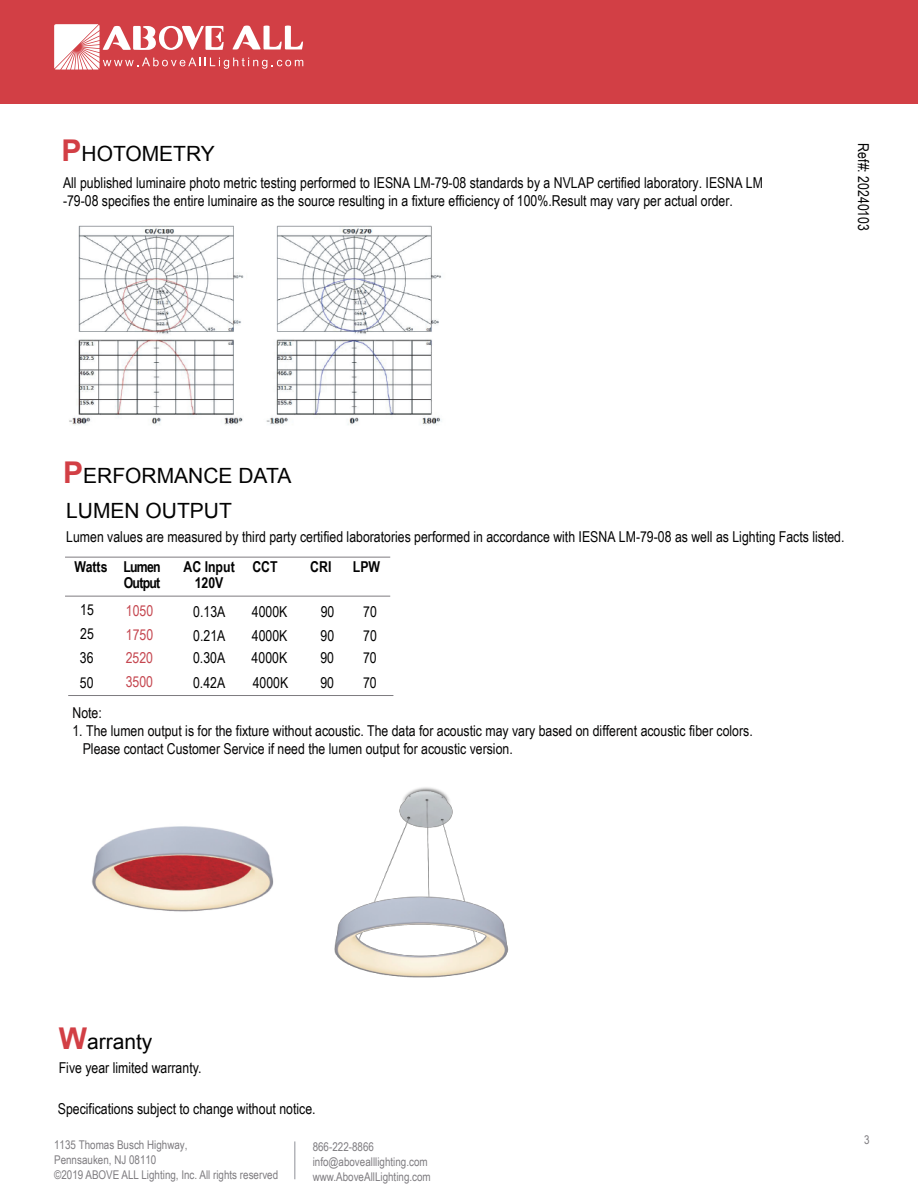
<style>
.page{position:relative;width:918px;height:1188px;background:#fff}
.page>*{position:absolute;margin:0;border:0;box-sizing:border-box;transform-origin:0 0}
.t1{font:21px/35.1px "Arial";color:#030303}
.t2{font:15px/24.2px "Arial Narrow";color:#030303}
.t3{font:15px/18px "Arial Narrow";color:#050404}
.t4{font:700 15px/16.5px "Arial Narrow";color:#030303;text-align:center}
.t5{font:700 15px/16.5px "Arial Narrow";letter-spacing:-.05em;color:#030303;text-align:right}
.t6{font:15px/24.3px "Arial Narrow";color:#c54750}
.t7{font:12px/15px "Arial Narrow";color:#7e7c80}
.s1{font-weight:700;font-size:30px;color:#d23f45}
</style>
<div class="page">
<div style="left:0;top:0;width:918px;height:103px;background:#d23f45"></div>
<svg style="left:54px;top:24px;width:249px;height:46px"></svg>
<hr style="left:294px;top:1141px;width:1px;height:38px;background:#8e9097">
<hr style="left:65px;top:596px;width:325px;height:1px;background:#7e7c80">
<hr style="left:65px;top:557px;width:325px;height:1px;background:#7e7c80">
<hr style="left:68px;top:695px;width:325px;height:1px;background:#7e7c80">
<img style="left:69px;top:225px;width:373px;height:200px">
<img style="left:334px;top:787px;width:175px;height:191px">
<img style="left:92px;top:826px;width:182px;height:86px">
<h1 class="t1" style="left:62px;top:136px;width:155px"><span class="s1">P</span>HOTOMETRY</h1>
<p class="t2" style="left:63px;top:173px;width:702px;line-height:18px">All published luminaire photo metric testing performed to IESNA LM-79-08 standards by a NVLAP certified laboratory. IESNA LM -79-08 specifies the entire luminaire as the source resulting in a fixture efficiency of 100%.Result may vary per actual order.</p>
<p class="t2" style="left:876px;top:143px;width:89px;rotate:90deg">Ref#: 20240103</p>
<h1 class="t1" style="left:63px;top:458px;width:230px"><span class="s1">P</span>ERFORMANCE DATA<br>LUMEN OUTPUT</h1>
<p class="t2" style="left:66px;top:524px;width:780px">Lumen values are measured by third party certified laboratories performed in accordance with IESNA LM-79-08 as well as Lighting Facts listed.</p>
<p class="t5" style="left:75px;top:557px;width:88px">Watts Lumen<br>Output</p>
<p class="t4" style="left:184px;top:557px;width:53px">AC Input<br>120V</p>
<p class="t4" style="left:310px;top:557px;width:23px">CRI</p>
<p class="t2" style="left:193px;top:599px;width:34px">0.13A</p>
<p class="t2" style="left:321px;top:599px;width:15px">90</p>
<p class="t4" style="left:252px;top:557px;width:27px">CCT</p>
<p class="t2" style="left:252px;top:599px;width:37px">4000K</p>
<p class="t4" style="left:353px;top:557px;width:29px">LPW</p>
<p class="t2" style="left:363px;top:599px;width:15px">70<br>70</p>
<p class="t2" style="left:363px;top:645px;width:15px">70</p>
<p class="t2" style="left:80px;top:597px;width:15px;text-align:justify">15<br>25<br>36<br>50</p>
<p class="t6" style="left:126px;top:598px;width:29px">1050<br>1750</p>
<p class="t2" style="left:193px;top:623px;width:34px">0.21A</p>
<p class="t2" style="left:252px;top:623px;width:37px">4000K</p>
<p class="t2" style="left:321px;top:623px;width:15px">90</p>
<p class="t2" style="left:193px;top:645px;width:34px">0.30A</p>
<p class="t2" style="left:252px;top:645px;width:37px">4000K</p>
<p class="t2" style="left:320px;top:645px;width:15px">90</p>
<p class="t6" style="left:126px;top:645px;width:29px">2520<br>3500</p>
<p class="t2" style="left:193px;top:670px;width:34px">0.42A</p>
<p class="t2" style="left:253px;top:670px;width:37px">4000K</p>
<p class="t2" style="left:363px;top:670px;width:15px">70</p>
<p class="t2" style="left:320px;top:670px;width:15px">90</p>
<p class="t3" style="left:72px;top:703px;width:31px">Note:</p>
<p class="t3" style="left:83px;top:721px;width:672px;text-indent:-10px">1. The lumen output is for the fixture without acoustic. The data for acoustic may vary based on different acoustic fiber colors.<br>Please contact Customer Service if need the lumen output for acoustic version.</p>
<h1 class="t1" style="left:59px;top:1024px;width:95px"><span class="s1">W</span>arranty</h1>
<p class="t2" style="left:59px;top:1055px;width:144px">Five year limited warranty.</p>
<p class="t2" style="left:58px;top:1096px;width:259px">Specifications subject to change without notice.</p>
<p class="t7" style="left:54px;top:1137px;width:135px;line-height:14.4px">1135 Thomas Busch Highway,<br>Pennsauken, NJ 08110</p>
<p class="t7" style="left:54px;top:1167px;width:226px">©2019 ABOVE ALL Lighting, Inc. All rights reserved</p>
<p class="t7" style="left:313px;top:1139px;width:120px">866-222-8866 info@abovealllighting.com www.AboveAllLighting.com</p>
<p class="t7" style="left:864px;top:1132px;width:7px">3</p>
</div>
